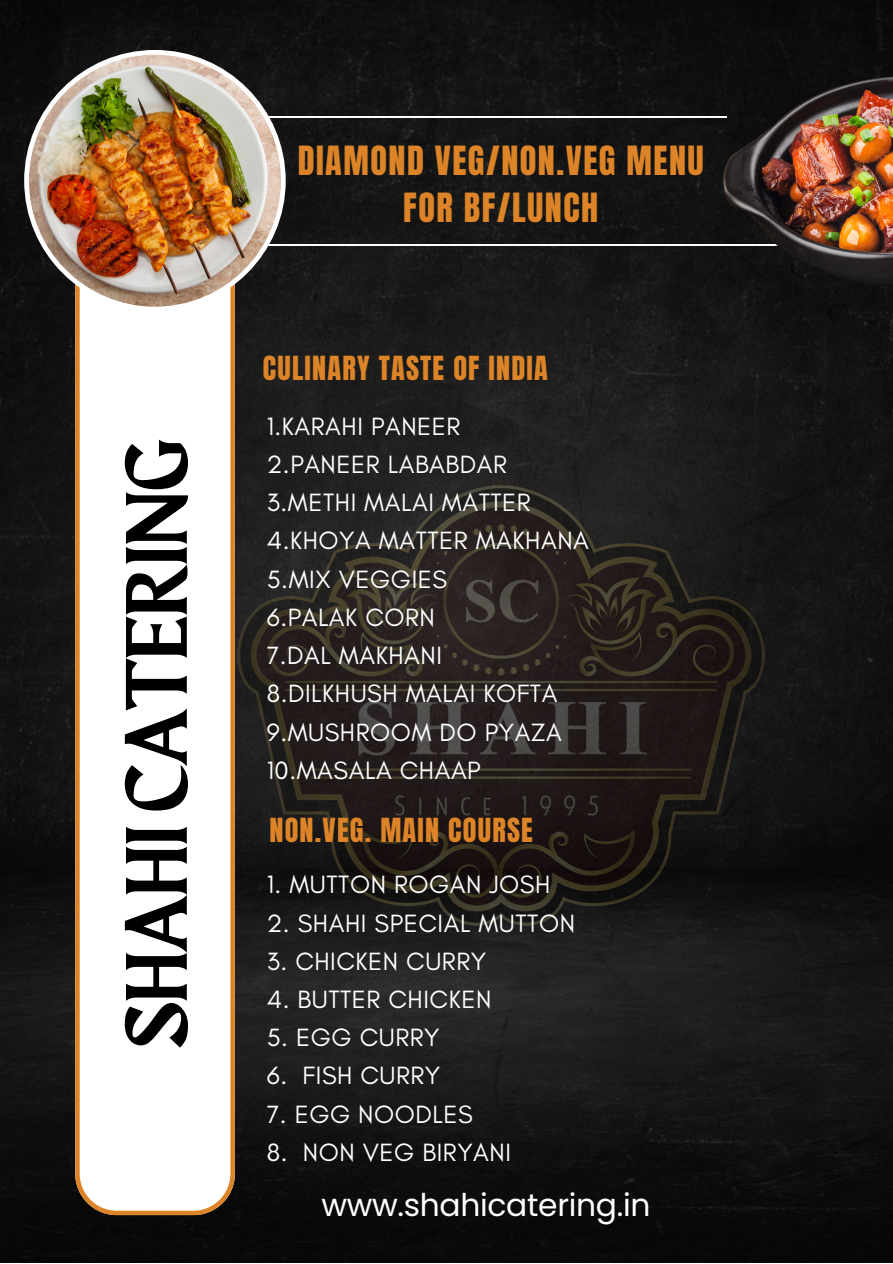
<style>
.page{position:relative;width:893px;height:1264px;background:#fff}
.page>*{position:absolute;margin:0;border:0;box-sizing:border-box;transform-origin:0 0}
.t1{font:87.3px "Maragsa Display";color:#000}
.t2{font:34.2px "Anton";letter-spacing:.045em;color:#dc8427}
.t3{font:31.35px "Poppins";letter-spacing:-.01em;color:#fff}
.t4{font:28.2px "Anton";letter-spacing:.045em;color:#dc8427}
.t5{font:25.5px "Glacial Indifference";letter-spacing:.02em;color:#fff}
</style>
<div class="page">
<img style="left:0;top:0;width:892px;height:1262px">
<img style="left:235px;top:357px;width:623px;height:681px">
<svg style="left:75px;top:311px;width:160px;height:904px"></svg>
<hr style="left:266px;top:244px;width:537px;height:1px;background:#fff">
<hr style="left:264px;top:116px;width:462px;height:1px;background:#fff">
<img style="left:24px;top:50px;width:262px;height:261px">
<img style="left:723px;top:76px;width:169px;height:208px">
<p class="t1" style="left:119px;top:1048px;width:610px;rotate:-90deg">SHAHICATERING</p>
<p class="t2" style="left:298px;top:136px;width:407px">DIAMOND VEG/NON.VEG MENU</p>
<p class="t2" style="left:403px;top:183px;width:196px">FOR BF/LUNCH</p>
<p class="t4" style="left:263px;top:348px;width:286px">CULINARY TASTE OF INDIA</p>
<p class="t5" style="left:267px;top:410px;width:195px">1.KARAHI PANEER</p>
<p class="t5" style="left:267px;top:448px;width:242px">2.PANEER LABABDAR</p>
<p class="t5" style="left:267px;top:487px;width:265px">3.METHI MALAI MATTER</p>
<p class="t5" style="left:267px;top:525px;width:324px">4.KHOYA MATTER MAKHANA</p>
<p class="t5" style="left:267px;top:563px;width:182px">5.MIX VEGGIES</p>
<p class="t5" style="left:267px;top:601px;width:170px">6.PALAK CORN</p>
<p class="t5" style="left:267px;top:640px;width:177px">7.DAL MAKHANI</p>
<p class="t5" style="left:267px;top:678px;width:292px">8.DILKHUSH MALAI KOFTA</p>
<p class="t5" style="left:267px;top:716px;width:297px">9.MUSHROOM DO PYAZA</p>
<p class="t5" style="left:267px;top:754px;width:215px">10.MASALA CHAAP</p>
<p class="t4" style="left:269px;top:810px;width:265px">NON.VEG. MAIN COURSE</p>
<p class="t5" style="left:267px;top:869px;width:285px">1. MUTTON ROGAN JOSH</p>
<p class="t5" style="left:267px;top:907px;width:310px">2. SHAHI SPECIAL MUTTON</p>
<p class="t5" style="left:267px;top:945px;width:221px">3. CHICKEN CURRY</p>
<p class="t5" style="left:267px;top:983px;width:226px">4. BUTTER CHICKEN</p>
<p class="t5" style="left:267px;top:1021px;width:174px">5. EGG CURRY</p>
<p class="t5" style="left:267px;top:1060px;width:175px">6. FISH CURRY</p>
<p class="t5" style="left:267px;top:1098px;width:207px">7. EGG NOODLES</p>
<p class="t5" style="left:267px;top:1136px;width:246px">8. NON VEG BIRYANI</p>
<p class="t3" style="left:321px;top:1182px;width:330px">www.shahicatering.in</p>
</div>
